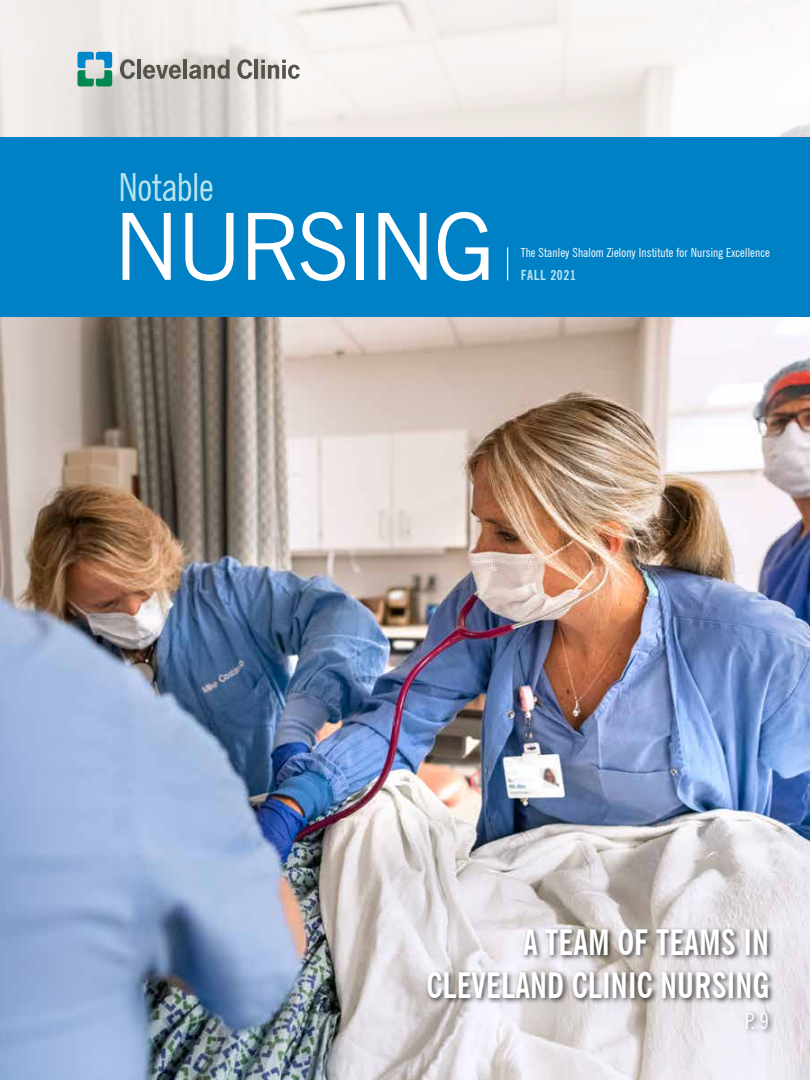
<style>
.page{position:relative;width:810px;height:1080px;background:#fff}
.page>*{position:absolute;margin:0;border:0;box-sizing:border-box;transform-origin:0 0}
.t1{font:92.5px "News Gothic BT";letter-spacing:-.03em;color:#fff}
.t2{font:condensed 38.75px "News Gothic BT";letter-spacing:-.01em;color:#b9e4ef}
.t3{font:700 condensed 35px/42.5px "News Gothic BT";letter-spacing:.005em;color:#fff;text-align:right;scale:.96 1}
.t4{font:condensed 22.5px "News Gothic BT";color:#fff;scale:.96 1}
.t5{font:700 condensed 13.75px "News Gothic BT";letter-spacing:.05em;color:#b9e4ef}
.t6{font:condensed 12.5px "News Gothic BT";letter-spacing:.01em;color:#fff}
</style>
<div class="page">
<img style="left:0;top:0;width:810px;height:137px">
<img style="left:0;top:317px;width:810px;height:763px">
<div style="left:0;top:137px;width:810px;height:180px;background:#0081c6"></div>
<hr style="left:507px;top:247px;width:1px;height:33px;background:#fff">
<svg style="left:78px;top:52px;width:34px;height:34px"></svg>
<svg style="left:120px;top:59px;width:15px;height:20px"></svg>
<hr style="left:137px;top:60px;width:4px;height:19px;background:#54534a">
<svg style="left:143px;top:65px;width:38px;height:14px"></svg>
<hr style="left:183px;top:60px;width:4px;height:19px;background:#54534a">
<svg style="left:237px;top:59px;width:15px;height:20px"></svg>
<hr style="left:255px;top:60px;width:3px;height:19px;background:#54534a">
<svg style="left:261px;top:60px;width:39px;height:19px"></svg>
<svg style="left:189px;top:60px;width:41px;height:19px"></svg>
<div style="left:425px;top:926px;width:350px;height:109px;background:#000;opacity:.69"></div>
<h2 class="t2" style="left:118px;top:164px;width:97px">Notable</h2>
<h1 class="t1" style="left:114px;top:191px;width:383px">NURSING</h1>
<p class="t6" style="left:521px;top:245px;width:251px">The Stanley Shalom Zielony Institute for Nursing Excellence</p>
<p class="t5" style="left:521px;top:267px;width:57px">FALL 2021</p>
<h3 class="t3" style="left:426px;top:921px;width:359px">A TEAM OF TEAMS IN<br>CLEVELAND CLINIC NURSING</h3>
<h3 class="t4" style="left:745px;top:1007px;width:27px">P. 9</h3>
</div>
